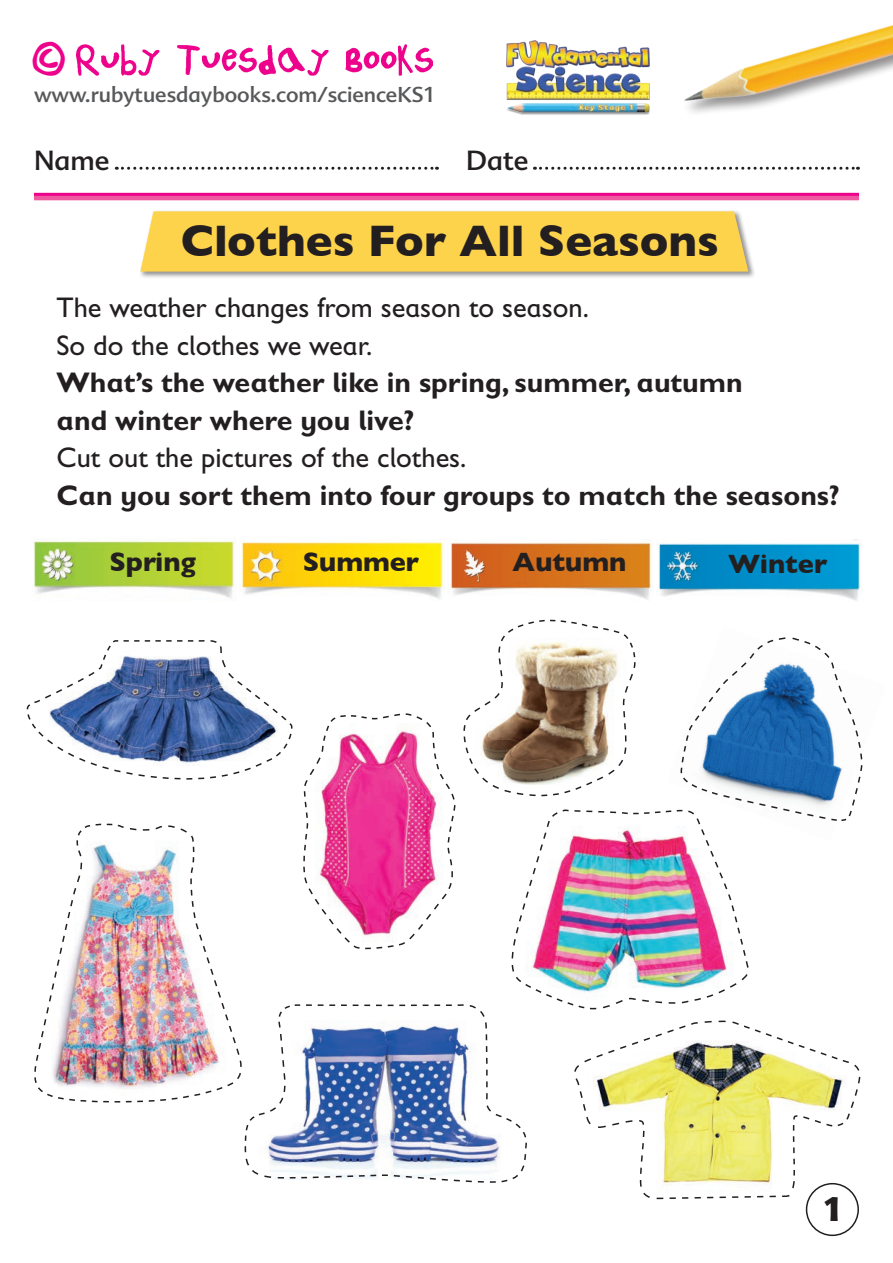
<style>
.page{position:relative;width:893px;height:1263px;background:#fff}
.page>*{position:absolute;margin:0;border:0;box-sizing:border-box;transform-origin:0 0}
.A_head{font:700 45px "Gill Sans";color:#231f20}
.t1{font:34.05px "Childs Play Age Six";color:#ed028c}
.t2{font:900 33px "Advert";color:#231f20}
.t3{font:700 28.5px/37.5px "Gill Sans Infant";color:#231f20}
.t4{font:28.5px/37.5px "Gill Sans Infant";color:#231f20}
.A_head-2{font:700 27px "Gill Sans";color:#231f20}
.t5{font:27px "Advert";color:#231f20}
.t6{font:21px "Advert";color:#57585a}
</style>
<div class="page">
<img style="left:76px;top:45px;width:356px;height:31px">
<img style="left:506px;top:40px;width:112px;height:75px">
<svg style="left:34px;top:193px;width:584px;height:3px;background:#ed078d"></svg>
<hr style="left:34px;top:196px;width:825px;height:4px;background:#ef59a1">
<svg style="left:116px;top:167px;width:321px;height:3px"></svg>
<svg style="left:534px;top:167px;width:82px;height:3px"></svg>
<img style="left:618px;top:25px;width:275px;height:176px">
<div style="left:139px;top:210px;width:616px;height:69px;background:#231f20;opacity:.5"></div>
<div style="left:140px;top:211px;width:608px;height:61px;background:#fed34c"></div>
<img style="left:34px;top:538px;width:202px;height:60px">
<img style="left:242px;top:539px;width:409px;height:61px">
<img style="left:659px;top:539px;width:202px;height:62px">
<img style="left:26px;top:619px;width:837px;height:581px">
<img style="left:35px;top:824px;width:206px;height:279px">
<div style="left:806px;top:1184px;width:52px;height:51px;background:#fff;border-radius:50%"></div>
<div style="left:806px;top:1183px;width:53px;height:53px;border:2px solid #231f20;border-radius:50%"></div>
<p class="t1" style="left:31px;top:42px;width:37px">©</p>
<p class="t6" style="left:34px;top:81px;width:401px">www.rubytuesdaybooks.com/scienceKS1</p>
<p class="t5" style="left:34px;top:144px;width:77px">Name</p>
<p class="t5" style="left:466px;top:144px;width:64px">Date</p>
<p class="A_head" style="left:181px;top:205px;width:540px">Clothes For All Seasons</p>
<p class="t4" style="left:57px;top:289px;width:534px">The weather changes from season to season.<br>So do the clothes we wear.</p>
<p class="t3" style="left:57px;top:364px;width:688px">What’s the weather like in spring, summer, autumn and winter where you live?</p>
<p class="t4" style="left:57px;top:439px;width:411px">Cut out the pictures of the clothes.</p>
<p class="t3" style="left:57px;top:476px;width:785px">Can you sort them into four groups to match the seasons?</p>
<p class="A_head-2" style="left:109px;top:540px;width:88px">Spring</p>
<p class="A_head-2" style="left:303px;top:540px;width:118px">Summer</p>
<p class="A_head-2" style="left:512px;top:540px;width:115px">Autumn</p>
<p class="A_head-2" style="left:728px;top:542px;width:101px">Winter</p>
<p class="t2" style="left:825px;top:1188px;width:16px">1</p>
</div>
